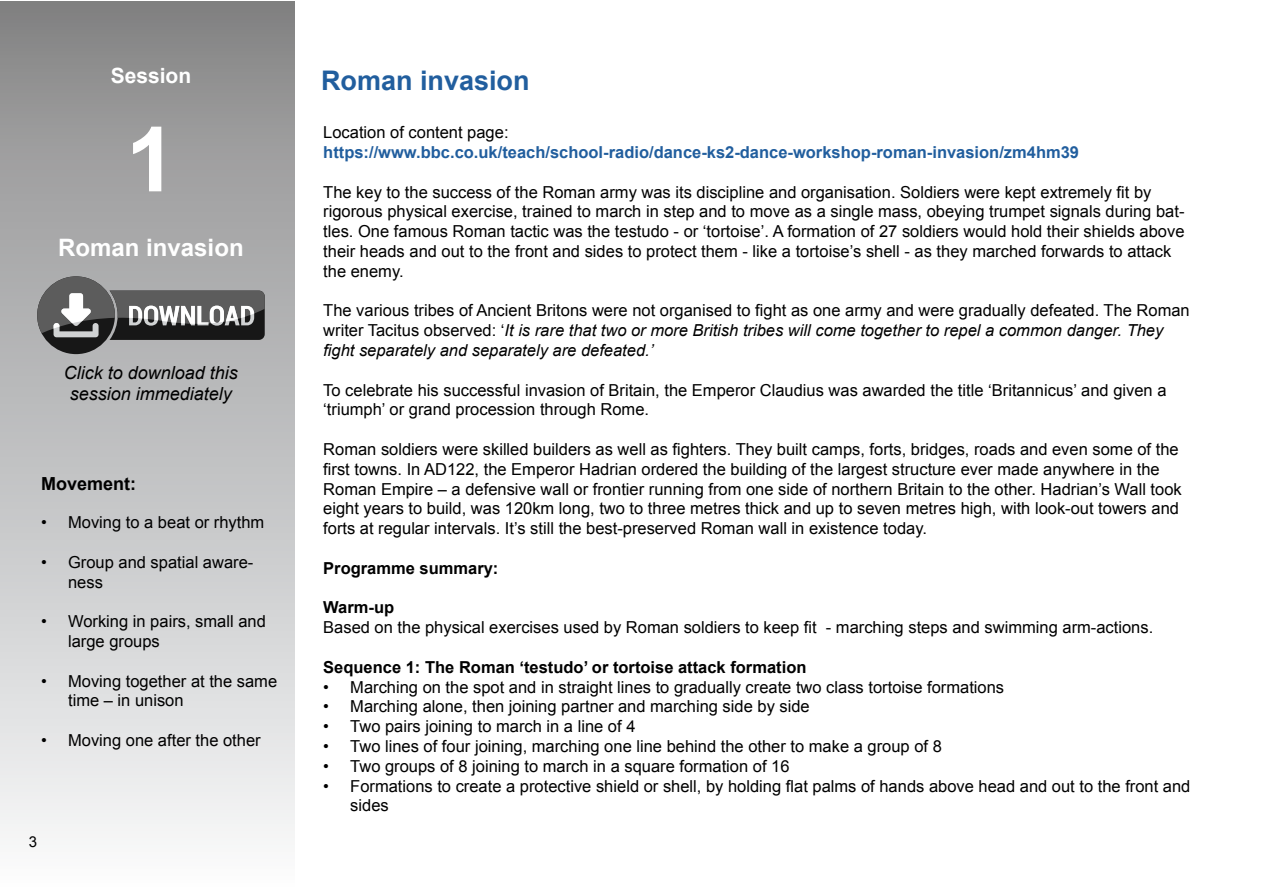
<style>
.page{position:relative;width:1263px;height:893px;background:#fff}
.page>*{position:absolute;margin:0;border:0;box-sizing:border-box;transform-origin:0 0}
.t1{font:700 90px "Arial";color:#fff}
.t2{font:700 27px "Arial";color:#215e9e}
.t3{font:700 24px "Arial";color:#fff}
.t4{font:700 21px "Arial";color:#fff}
.t5{font:italic 18px/21.6px "Arial";color:#000;text-align:center}
.t6{font:700 18px "Arial";color:#000}
.t7{font:16.5px/19.8px "Arial";color:#000}
.t8{font:700 16.5px "Arial";color:#215e9e}
.t9{font:700 16.5px "Arial";color:#000}
.t10{font:15px "Arial";color:#000}
.s1{font-style:italic}
</style>
<div class="page">
<div style="left:0;top:2px;width:295px;height:891px;background:linear-gradient(to bottom,#878788,#fafbfc)"></div>
<div style="left:37px;top:276px;width:78px;height:78px;background:#171717;border-radius:50%"></div>
<svg style="left:37px;top:276px;width:228px;height:64px;background:#737474"></svg>
<p class="t4" style="left:111px;top:62px;width:82px">Session</p>
<h1 class="t1" style="left:126px;top:100px;width:52px">1</h1>
<h3 class="t3" style="left:58px;top:232px;width:187px">Roman invasion</h3>
<p class="t5" style="left:64px;top:362px;width:176px">Click to download this session immediately</p>
<p class="t6" style="left:41px;top:472px;width:97px">Movement:</p>
<p class="t7" style="left:41px;top:513px;width:225px">• Moving to a beat or rhythm</p>
<p class="t7" style="left:68px;top:552px;width:187px;text-indent:-27px">• Group and spatial aware&shy;ness</p>
<p class="t7" style="left:68px;top:612px;width:199px;text-indent:-27px">• Working in pairs, small and large groups</p>
<p class="t7" style="left:68px;top:671px;width:211px;text-indent:-27px">• Moving together at the same time – in unison</p>
<p class="t7" style="left:41px;top:730px;width:221px">• Moving one after the other</p>
<p class="t10" style="left:29px;top:831px;width:10px">3</p>
<h2 class="t2" style="left:321px;top:62px;width:210px">Roman invasion</h2>
<p class="t7" style="left:323px;top:123px;width:187px">Location of content page:</p>
<p class="t8" style="left:323px;top:141px;width:757px">https://www.bbc.co.uk/teach/school-radio/dance-ks2-dance-workshop-roman-invasion/zm4hm39</p>
<p class="t7" style="left:323px;top:182px;width:863px">The key to the success of the Roman army was its discipline and organisation. Soldiers were kept extremely fit by rigorous physical exercise, trained to march in step and to move as a single mass, obeying trumpet signals during bat&shy;tles. One famous Roman tactic was the testudo - or ‘tortoise’. A formation of 27 soldiers would hold their shields above their heads and out to the front and sides to protect them - like a tortoise’s shell - as they marched forwards to attack the enemy.</p>
<p class="t7" style="left:323px;top:301px;width:868px">The various tribes of Ancient Britons were not organised to fight as one army and were gradually defeated. The Roman writer Tacitus observed: ‘<span class="s1">It is rare that two or more British tribes will come together to repel a common danger. They fight separately and separately are defeated.’</span></p>
<p class="t7" style="left:323px;top:380px;width:845px">To celebrate his successful invasion of Britain, the Emperor Claudius was awarded the title ‘Britannicus’ and given a ‘triumph’ or grand procession through Rome.</p>
<p class="t7" style="left:323px;top:439px;width:860px">Roman soldiers were skilled builders as well as fighters. They built camps, forts, bridges, roads and even some of the first towns. In AD122, the Emperor Hadrian ordered the building of the largest structure ever made anywhere in the Roman Empire – a defensive wall or frontier running from one side of northern Britain to the other. Hadrian’s Wall took eight years to build, was 120km long, two to three metres thick and up to seven metres high, with look-out towers and forts at regular intervals. It’s still the best-preserved Roman wall in existence today.</p>
<p class="t9" style="left:323px;top:557px;width:177px">Programme summary:</p>
<p class="t9" style="left:323px;top:597px;width:72px">Warm-up</p>
<p class="t7" style="left:323px;top:618px;width:831px">Based on the physical exercises used by Roman soldiers to keep fit - marching steps and swimming arm-actions.</p>
<p class="t9" style="left:323px;top:656px;width:485px">Sequence 1: The Roman ‘testudo’ or tortoise attack formation</p>
<p class="t7" style="left:323px;top:677px;width:682px">• Marching on the spot and in straight lines to gradually create two class tortoise formations</p>
<p class="t7" style="left:323px;top:697px;width:488px">• Marching alone, then joining partner and marching side by side</p>
<p class="t7" style="left:323px;top:717px;width:314px">• Two pairs joining to march in a line of 4</p>
<p class="t7" style="left:323px;top:736px;width:620px">• Two lines of four joining, marching one line behind the other to make a group of 8</p>
<p class="t7" style="left:323px;top:756px;width:468px">• Two groups of 8 joining to march in a square formation of 16</p>
<p class="t7" style="left:350px;top:776px;width:842px;text-indent:-27px">• Formations to create a protective shield or shell, by holding flat palms of hands above head and out to the front and sides</p>
</div>
